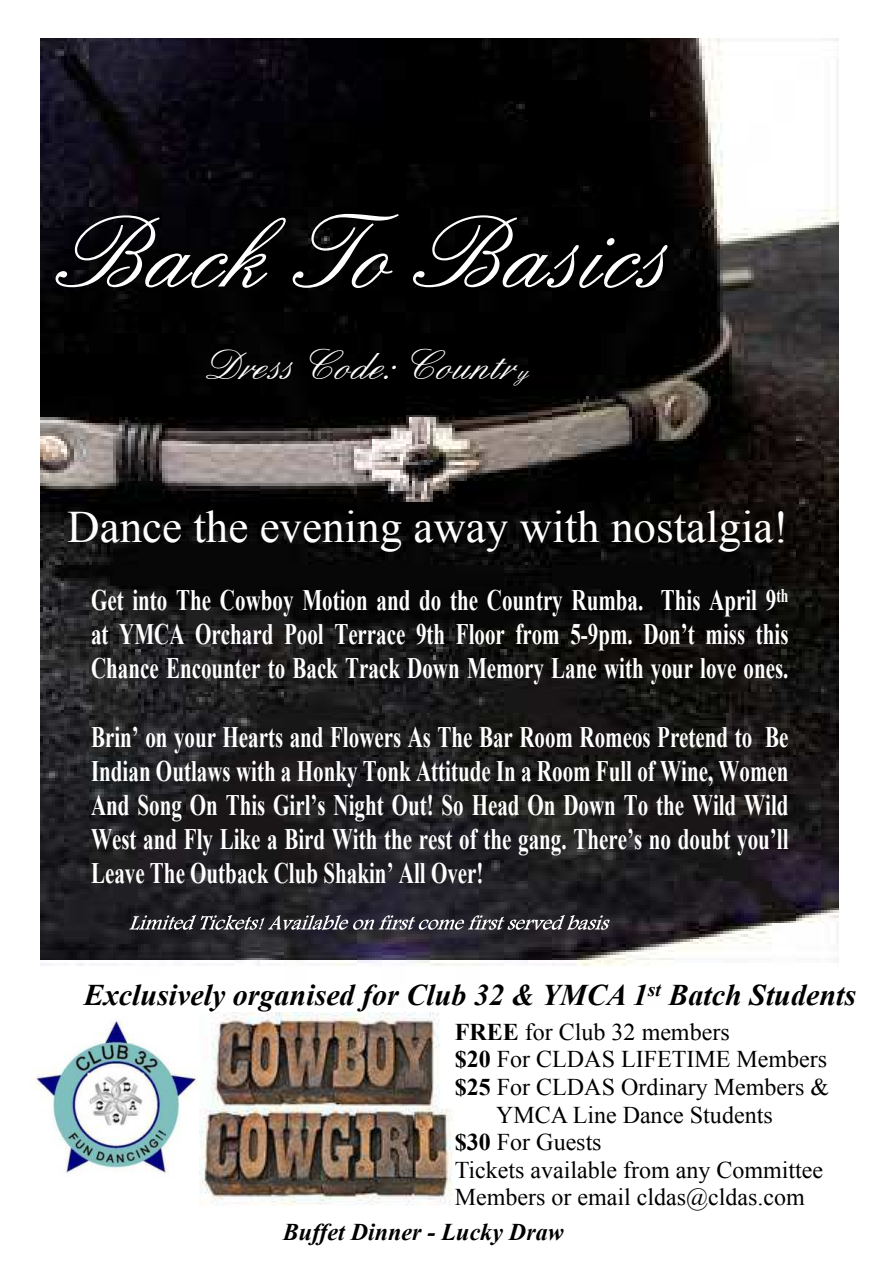
<style>
.page{position:relative;width:893px;height:1263px;background:#fff}
.page>*{position:absolute;margin:0;border:0;box-sizing:border-box;transform-origin:0 0}
.t1{font:108px "English 157 BT";color:#fff}
.t2{font:45px "Times New Roman";color:#fff}
.t3{font:45px "English 157 BT";color:#fff}
.t4{font:italic 700 30px "Times New Roman";color:#000}
.t5{font:700 29.7px/34px "Times New Roman";color:#fff;text-align:justify;scale:.71 1}
.t6{font:24px "Times New Roman";color:#000}
.t7{font:italic 700 24px "Times New Roman";color:#000}
.s1{font-size:27px}
.s2{font-weight:700}
</style>
<div class="page">
<img style="left:41px;top:38px;width:798px;height:928px">
<img style="left:31px;top:1021px;width:169px;height:184px">
<img style="left:200px;top:1012px;width:252px;height:194px">
<svg style="left:129px;top:915px;width:481px;height:15px"></svg>
<h1 class="t1" style="left:74px;top:210px;width:613px">Back To Basics</h1>
<h2 class="t3" style="left:215px;top:348px;width:320px">Dress Code: Countr<span class="s1">y</span></h2>
<h2 class="t2" style="left:67px;top:511px;width:723px">Dance the evening away with nostalgia!</h2>
<p class="t5" style="left:91px;top:586px;width:984px">Get into The Cowboy Motion and do the Country Rumba. This April 9<sup>th </sup>at YMCA Orchard Pool Terrace 9th Floor from 5-9pm. Don’t miss this Chance Encounter to Back Track Down Memory Lane with your love ones.</p>
<p class="t5" style="left:91px;top:723px;width:984px">Brin’ on your Hearts and Flowers As The Bar Room Romeos Pretend to Be Indian Outlaws with a Honky Tonk Attitude In a Room Full of Wine, Women And Song On This Girl’s Night Out! So Head On Down To the Wild Wild West and Fly Like a Bird With the rest of the gang. There’s no doubt you’ll Leave The Outback Club Shakin’ All Over!</p>
<p class="t4" style="left:84px;top:984px;width:774px">Exclusively organised for Club 32 &amp; YMCA 1<sup>st</sup> Batch Students</p>
<p class="t6" style="left:455px;top:1023px;width:276px"><span class="s2">FREE</span> for Club 32 members</p>
<p class="t6" style="left:455px;top:1051px;width:374px"><span class="s2">$20</span> For CLDAS LIFETIME Members</p>
<p class="t6" style="left:455px;top:1078px;width:376px"><span class="s2">$25</span> For CLDAS Ordinary Members &amp;</p>
<p class="t6" style="left:496px;top:1106px;width:278px">YMCA Line Dance Students</p>
<p class="t6" style="left:455px;top:1133px;width:148px"><span class="s2">$30</span> For Guests</p>
<p class="t6" style="left:455px;top:1161px;width:370px">Tickets available from any Committee</p>
<p class="t6" style="left:455px;top:1189px;width:351px">Members or email cldas@cldas.com</p>
<p class="t7" style="left:283px;top:1223px;width:283px">Buffet Dinner - Lucky Draw</p>
</div>
